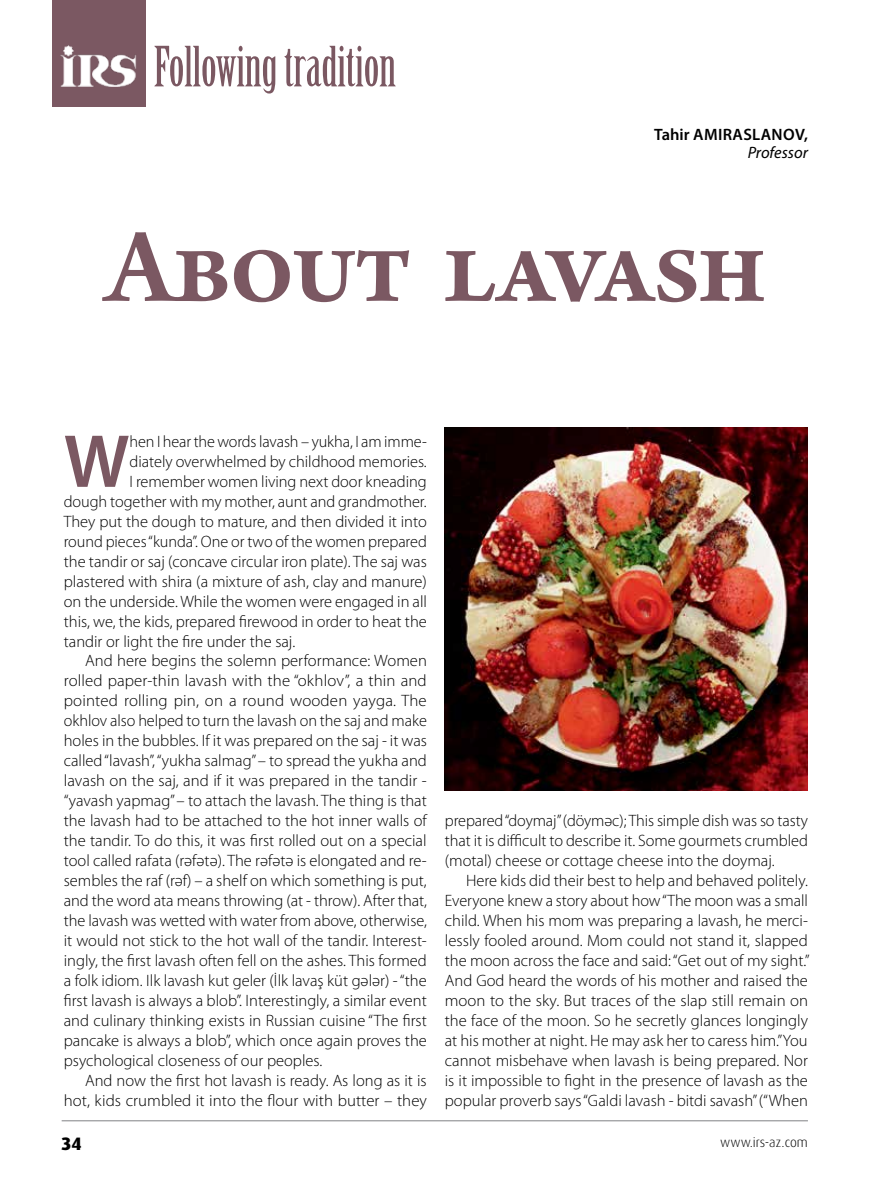
<style>
.page{position:relative;width:893px;height:1191px;background:#fff}
.page>*{position:absolute;margin:0;border:0;box-sizing:border-box;transform-origin:0 0}
.t1{font:600 112.5px "Arno Pro";letter-spacing:-.03em;color:#7b5862}
.t2{font:600 75.75px "Myriad Pro";color:#7b5862}
.t3{font:54.15px "Birch Std";color:#7b5862}
.t4{font:800 18px "Dax Pro";color:#000}
.t5{font:300 16.5px/20px "Myriad Pro";color:#000;text-align:justify}
.t6{font:600 16.5px "Myriad Pro";letter-spacing:.02em;color:#000}
.t7{font:italic 16.5px "Myriad Pro";color:#000}
.t8{font:300 13.5px "Dax Pro";color:#000}
.s1{font-family:"Myriad Pro Light Az";font-weight:400}
</style>
<div class="page">
<hr style="left:62px;top:1120px;width:746px;height:1px;background:#808285">
<img style="left:445px;top:427px;width:363px;height:363px">
<div style="left:52px;top:0;width:94px;height:106px;background:#7b5862"></div>
<img style="left:60px;top:45px;width:77px;height:41px">
<h3 class="t3" style="left:154px;top:36px;width:244px">Following tradition</h3>
<p class="t6" style="left:654px;top:124px;width:155px">Tahir AMIRASLANOV,</p>
<p class="t7" style="left:748px;top:144px;width:62px">Professor</p>
<h1 class="t1" style="left:105px;top:202px;width:664px">About lavash</h1>
<h2 class="t2" style="left:64px;top:413px;width:67px">W</h2>
<p class="t5" style="left:130px;top:432px;width:299px">hen I hear the words lavash – yukha, I am imme-</p>
<p class="t5" style="left:130px;top:452px;width:299px">diately overwhelmed by childhood memories.</p>
<p class="t5" style="left:130px;top:471px;width:299px">I remember women living next door kneading</p>
<p class="t5" style="left:64px;top:491px;width:364px">dough together with my mother, aunt and grandmother.</p>
<p class="t5" style="left:64px;top:511px;width:365px">They put the dough to mature, and then divided it into</p>
<p class="t5" style="left:64px;top:531px;width:365px">round pieces “kunda”. One or two of the women prepared</p>
<p class="t5" style="left:64px;top:551px;width:365px">the tandir or saj (concave circular iron plate). The saj was</p>
<p class="t5" style="left:64px;top:571px;width:365px">plastered with shira (a mixture of ash, clay and manure)</p>
<p class="t5" style="left:64px;top:591px;width:365px">on the underside. While the women were engaged in all</p>
<p class="t5" style="left:64px;top:611px;width:365px">this, we, the kids, prepared firewood in order to heat the</p>
<p class="t5" style="left:64px;top:631px;width:233px">tandir or light the fire under the saj.</p>
<p class="t5" style="left:85px;top:651px;width:343px">And here begins the solemn performance: Women</p>
<p class="t5" style="left:64px;top:671px;width:364px">rolled paper-thin lavash with the “okhlov”, a thin and</p>
<p class="t5" style="left:64px;top:691px;width:364px">pointed rolling pin, on a round wooden yayga. The</p>
<p class="t5" style="left:64px;top:711px;width:365px">okhlov also helped to turn the lavash on the saj and make</p>
<p class="t5" style="left:64px;top:731px;width:365px">holes in the bubbles. If it was prepared on the saj - it was</p>
<p class="t5" style="left:64px;top:751px;width:365px">called “lavash”, “yukha salmag” – to spread the yukha and</p>
<p class="t5" style="left:64px;top:771px;width:364px">lavash on the saj, and if it was prepared in the tandir -</p>
<p class="t5" style="left:64px;top:791px;width:365px">“yavash yapmag” – to attach the lavash. The thing is that</p>
<p class="t5" style="left:64px;top:811px;width:364px">the lavash had to be attached to the hot inner walls of</p>
<p class="t5" style="left:64px;top:831px;width:364px">the tandir. To do this, it was first rolled out on a special</p>
<p class="t5" style="left:64px;top:851px;width:365px">tool called rafata (<span class="s1">rяfяtя</span>). The <span class="s1">rяfяtя</span> is elongated and re-</p>
<p class="t5" style="left:64px;top:870px;width:365px">sembles the raf (<span class="s1">rяf</span>) – a shelf on which something is put,</p>
<p class="t5" style="left:64px;top:890px;width:365px">and the word ata means throwing (at - throw). After that,</p>
<p class="t5" style="left:64px;top:910px;width:365px">the lavash was wetted with water from above, otherwise,</p>
<p class="t5" style="left:64px;top:930px;width:365px">it would not stick to the hot wall of the tandir. Interest-</p>
<p class="t5" style="left:64px;top:950px;width:365px">ingly, the first lavash often fell on the ashes. This formed</p>
<p class="t5" style="left:64px;top:970px;width:365px">a folk idiom. Ilk lavash kut geler (İlk lavaş küt g<span class="s1">я</span>l<span class="s1">я</span>r) - “the</p>
<p class="t5" style="left:64px;top:990px;width:365px">first lavash is always a blob”. Interestingly, a similar event</p>
<p class="t5" style="left:64px;top:1010px;width:365px">and culinary thinking exists in Russian cuisine “The first</p>
<p class="t5" style="left:64px;top:1030px;width:365px">pancake is always a blob”, which once again proves the</p>
<p class="t5" style="left:64px;top:1050px;width:260px">psychological closeness of our peoples.</p>
<p class="t5" style="left:85px;top:1070px;width:343px">And now the first hot lavash is ready. As long as it is</p>
<p class="t5" style="left:64px;top:1090px;width:365px">hot, kids crumbled it into the flour with butter – they</p>
<p class="t5" style="left:445px;top:811px;width:365px">prepared “doymaj” (döym<span class="s1">я</span>c); This simple dish was so tasty that it is difficult to describe it. Some gourmets crumbled (motal) cheese or cottage cheese into the doymaj.</p>
<p class="t5" style="left:445px;top:870px;width:366px;text-indent:21px">Here kids did their best to help and behaved politely.<br>Everyone knew a story about how “The moon was a small child. When his mom was preparing a lavash, he merci&shy;lessly fooled around. Mom could not stand it, slapped the moon across the face and said: “Get out of my sight.” And God heard the words of his mother and raised the moon to the sky. But traces of the slap still remain on the face of the moon. So he secretly glances longingly at his mother at night. He may ask her to caress him.” You cannot misbehave when lavash is being prepared. Nor is it impossible to fight in the presence of lavash as the popular proverb says “Galdi lavash - bitdi savash” (“When</p>
<p class="t4" style="left:62px;top:1131px;width:21px">34</p>
<p class="t8" style="left:720px;top:1133px;width:89px">www.irs-az.com</p>
</div>
